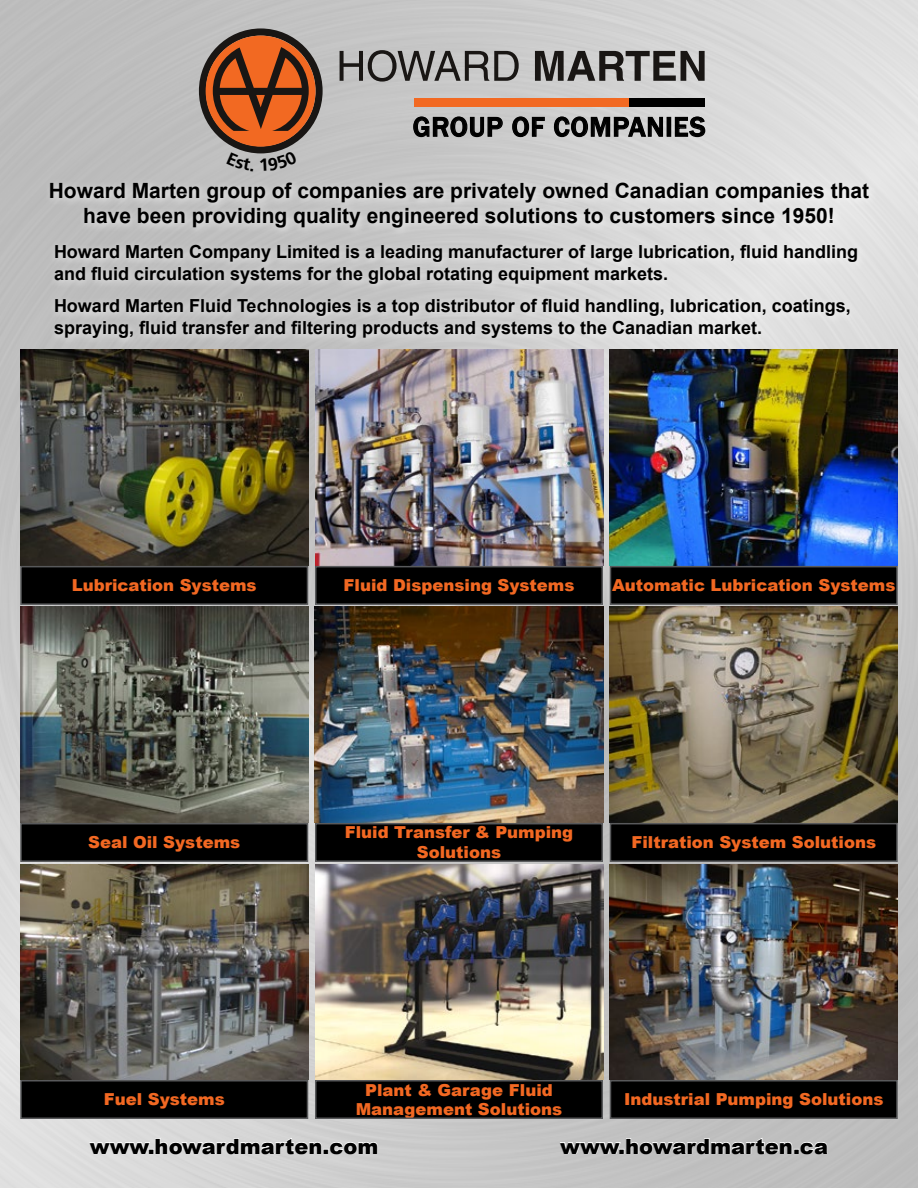
<style>
.page{position:relative;width:918px;height:1188px;background:#fff}
.page>*{position:absolute;margin:0;border:0;box-sizing:border-box;transform-origin:0 0}
.t1{font:500 28.05px "Franklin Gothic";letter-spacing:.03em;color:#000}
.t2{font:700 21px/25.2px "Arial";color:#000;text-align:center}
.t3{font:900 21px "Arial";color:#000}
.t4{font:700 18px/21.6px "Arial";color:#000}
.t5{font:900 16.5px/19.8px "Arial";color:#f26822;text-align:center}
</style>
<div class="page">
<img style="left:0;top:0;width:918px;height:1188px">
<svg style="left:89px;top:1138px;width:289px;height:16px"></svg>
<svg style="left:560px;top:1138px;width:268px;height:16px"></svg>
<img style="left:20px;top:350px;width:288px;height:216px">
<img style="left:20px;top:607px;width:288px;height:216px">
<img style="left:20px;top:864px;width:288px;height:216px">
<div style="left:21px;top:1081px;width:287px;height:37px;background:#000"></div>
<div style="left:20px;top:1080px;width:288px;height:39px;border:2px solid #58595b"></div>
<div style="left:21px;top:567px;width:287px;height:37px;background:#000"></div>
<div style="left:20px;top:566px;width:288px;height:39px;border:2px solid #58595b"></div>
<div style="left:21px;top:824px;width:287px;height:37px;background:#000"></div>
<div style="left:20px;top:823px;width:288px;height:39px;border:2px solid #58595b"></div>
<div style="left:45px;top:178px;width:833px;height:60px;background:#fff;opacity:.75"></div>
<div style="left:414px;top:98px;width:291px;height:9px;background:#000"></div>
<svg style="left:340px;top:50px;width:179px;height:32px;background:#8b8a89"></svg>
<svg style="left:535px;top:51px;width:170px;height:30px;background:#727170"></svg>
<div style="left:414px;top:98px;width:214px;height:9px;background:#f26922"></div>
<svg style="left:413px;top:116px;width:90px;height:22px;background:#8b8b8b"></svg>
<svg style="left:512px;top:116px;width:33px;height:22px"></svg>
<svg style="left:553px;top:112px;width:111px;height:26px;background:#9a9a9a"></svg>
<div style="left:667px;top:117px;width:4px;height:20px;border:1px solid #000"></div>
<svg style="left:674px;top:116px;width:32px;height:22px"></svg>
<div style="left:49px;top:239px;width:818px;height:108px;background:#fff;opacity:.75"></div>
<img style="left:315px;top:350px;width:288px;height:216px">
<img style="left:315px;top:607px;width:288px;height:216px">
<img style="left:315px;top:864px;width:288px;height:216px">
<div style="left:316px;top:1081px;width:286px;height:37px;background:#000"></div>
<div style="left:315px;top:1080px;width:288px;height:39px;border:2px solid #58595b"></div>
<div style="left:316px;top:567px;width:286px;height:37px;background:#000"></div>
<div style="left:315px;top:566px;width:288px;height:39px;border:2px solid #58595b"></div>
<div style="left:316px;top:824px;width:286px;height:37px;background:#000"></div>
<div style="left:315px;top:823px;width:288px;height:39px;border:2px solid #58595b"></div>
<img style="left:610px;top:350px;width:288px;height:216px">
<img style="left:610px;top:607px;width:288px;height:216px">
<img style="left:610px;top:864px;width:288px;height:216px">
<div style="left:610px;top:1081px;width:287px;height:37px;background:#000"></div>
<div style="left:610px;top:1080px;width:288px;height:39px;border:2px solid #58595b"></div>
<div style="left:610px;top:567px;width:287px;height:37px;background:#000"></div>
<div style="left:610px;top:566px;width:288px;height:39px;border:2px solid #58595b"></div>
<div style="left:610px;top:824px;width:287px;height:37px;background:#000"></div>
<div style="left:610px;top:823px;width:288px;height:39px;border:2px solid #58595b"></div>
<svg style="left:199px;top:28px;width:124px;height:143px;background:#a06b50"></svg>
<h1 class="t1" style="left:413px;top:110px;width:294px">GROUP OF COMPANIES</h1>
<p class="t2" style="left:49px;top:179px;width:822px">Howard Marten group of companies are privately owned Canadian companies that have been providing quality engineered solutions to customers since 1950!</p>
<p class="t4" style="left:54px;top:242px;width:806px">Howard Marten Company Limited is a leading manufacturer of large lubrication, fluid handling and fluid circulation systems for the global rotating equipment markets.</p>
<p class="t4" style="left:54px;top:296px;width:798px">Howard Marten Fluid Technologies is a top distributor of fluid handling, lubrication, coatings, spraying, fluid transfer and filtering products and systems to the Canadian market.</p>
<p class="t5" style="left:72px;top:575px;width:186px">Lubrication Systems</p>
<p class="t5" style="left:343px;top:575px;width:233px">Fluid Dispensing Systems</p>
<p class="t5" style="left:612px;top:575px;width:285px">Automatic Lubrication Systems</p>
<p class="t5" style="left:88px;top:832px;width:154px">Seal Oil Systems</p>
<p class="t5" style="left:104px;top:1089px;width:122px">Fuel Systems</p>
<p class="t5" style="left:345px;top:822px;width:230px">Fluid Transfer &amp; Pumping<br>Solutions</p>
<p class="t5" style="left:631px;top:832px;width:246px">Filtration System Solutions</p>
<p class="t5" style="left:356px;top:1079px;width:208px">Plant &amp; Garage Fluid<br>Management Solutions</p>
<p class="t5" style="left:624px;top:1089px;width:261px">Industrial Pumping Solutions</p>
<p class="t3" style="left:90px;top:1131px;width:290px">www.howardmarten.com</p>
<p class="t3" style="left:560px;top:1131px;width:269px">www.howardmarten.ca</p>
</div>
